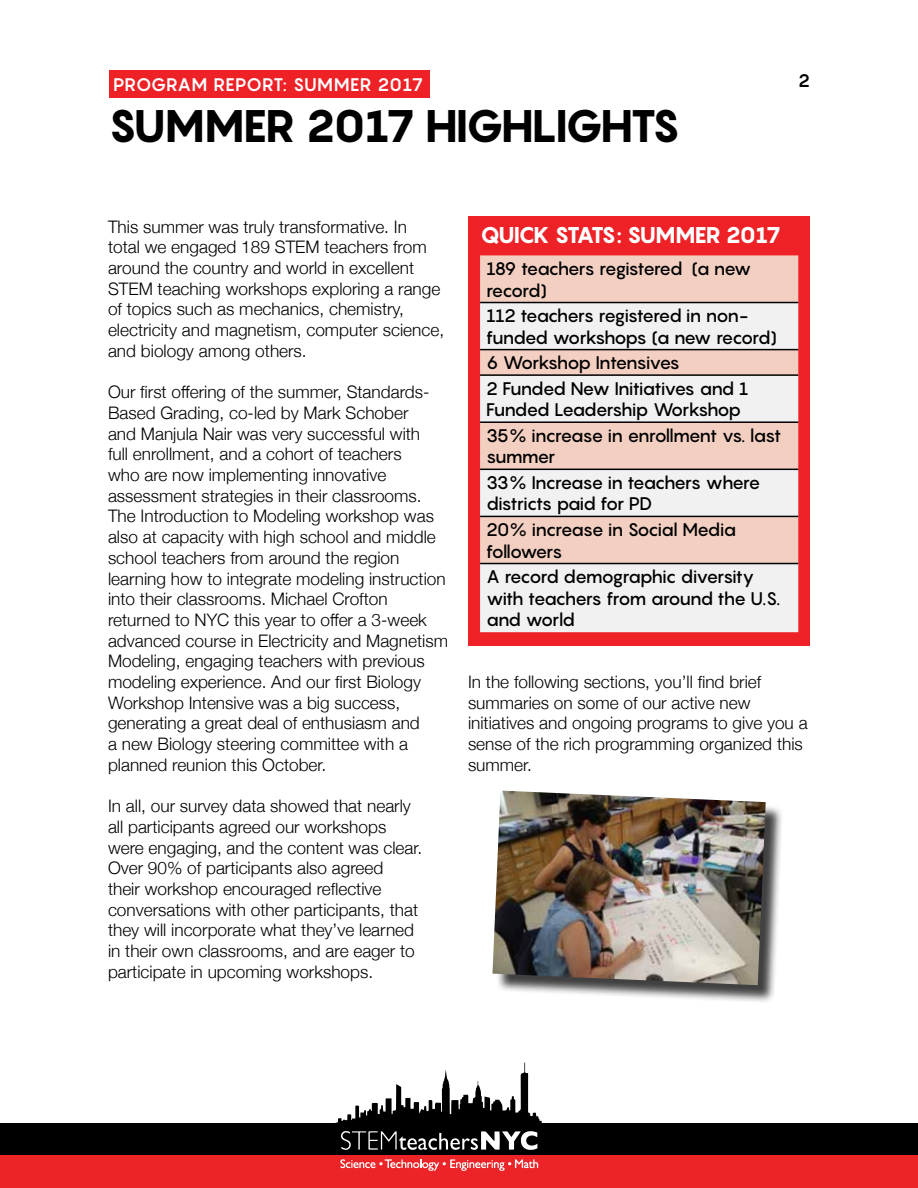
<style>
.page{position:relative;width:918px;height:1188px;background:#fff}
.page>*{position:absolute;margin:0;border:0;box-sizing:border-box;transform-origin:0 0}
.t1{font:800 45px "Pangram";letter-spacing:-.06em;color:#000}
.t2{font:800 22.5px "Pangram";letter-spacing:-.055em;color:#fff}
.t3{font:500 18px/25.5px "Pangram";letter-spacing:-.075em;color:#000}
.t4{font:500 18px/25.5px "Pangram";letter-spacing:-.055em;color:#000}
.t5{font:700 18px "Pangram";color:#fff}
.t6{font:700 18px "Pangram";color:#000}
.t7{font:300 17.25px/20.7px "Helvetica Neue";color:#000}
</style>
<div class="page">
<div style="left:0;top:1123px;width:918px;height:41px;background:#000"></div>
<div style="left:0;top:1155px;width:918px;height:33px;background:#ec2427"></div>
<svg style="left:336px;top:1062px;width:206px;height:109px"></svg>
<div style="left:110px;top:70px;width:320px;height:28px;background:#ed2126"></div>
<div style="left:468px;top:216px;width:342px;height:430px;background:#ed2126"></div>
<div style="left:480px;top:255px;width:318px;height:47px;background:#f3cfc1"></div>
<svg style="left:480px;top:303px;width:318px;height:329px;background:#f0e3de"></svg>
<hr style="left:480px;top:302px;width:318px;height:1px;background:#000">
<hr style="left:480px;top:349px;width:318px;height:1px;background:#000">
<hr style="left:480px;top:374px;width:318px;height:2px;background:#000">
<hr style="left:480px;top:421px;width:318px;height:2px;background:#000">
<hr style="left:480px;top:469px;width:318px;height:1px;background:#000">
<hr style="left:480px;top:516px;width:318px;height:1px;background:#000">
<hr style="left:480px;top:563px;width:318px;height:1px;background:#000">
<div style="left:495px;top:793px;width:289px;height:210px;background:#000;opacity:.75"></div>
<img style="left:492px;top:791px;width:274px;height:194px">
<p class="t5" style="left:113px;top:73px;width:312px">PROGRAM REPORT: SUMMER 2017</p>
<p class="t6" style="left:798px;top:69px;width:13px">2</p>
<h1 class="t1" style="left:108px;top:96px;width:32px">SUMMER</h1>
<h1 class="t1" style="left:305px;top:96px;width:147px">2017 HIGH</h1>
<h1 class="t1" style="left:531px;top:96px;width:49px">LIGHTS</h1>
<p class="t7" style="left:108px;top:215px;width:338px">This summer was truly transformative. In<br>total we engaged 189 STEM teachers from around the country and world in excellent STEM teaching workshops exploring a range of topics such as mechanics, chemistry, electricity and magnetism, computer science, and biology among others.</p>
<p class="t7" style="left:108px;top:381px;width:342px">Our first offering of the summer, Standards-Based Grading, co-led by Mark Schober<br>and Manjula Nair was very successful with<br>full enrollment, and a cohort of teachers<br>who are now implementing innovative assessment strategies in their classrooms.<br>The Introduction to Modeling workshop was also at capacity with high school and middle school teachers from around the region learning how to integrate modeling instruction into their classrooms. Michael Crofton returned to NYC this year to offer a 3-week advanced course in Electricity and Magnetism Modeling, engaging teachers with previous modeling experience. And our first Biology Workshop Intensive was a big success, generating a great deal of enthusiasm and<br>a new Biology steering committee with a planned reunion this October.</p>
<p class="t7" style="left:108px;top:795px;width:316px">In all, our survey data showed that nearly all participants agreed our workshops were engaging, and the content was clear.<br>Over 90% of participants also agreed<br>their workshop encouraged reflective conversations with other participants, that they will incorporate what they’ve learned in their own classrooms, and are eager to participate in upcoming workshops.</p>
<h2 class="t2" style="left:480px;top:221px;width:88px">QUICK STATS</h2>
<h2 class="t2" style="left:616px;top:221px;width:28px">: SUMMER</h2>
<h2 class="t2" style="left:726px;top:221px;width:56px">2017</h2>
<p class="t3" style="left:486px;top:257px;width:267px;line-height:21.6px">189 teachers registered (a new record)</p>
<p class="t3" style="left:486px;top:305px;width:293px;line-height:21.6px">112 teachers registered in non&shy;funded workshops (a new record)</p>
<p class="t3" style="left:486px;top:350px;width:264px">6 Workshop Intensives<br>2 Funded New Initiatives and 1</p>
<p class="t3" style="left:486px;top:397px;width:297px">Funded Leadership Workshop<br>35% increase in enrollment vs. last</p>
<p class="t3" style="left:486px;top:444px;width:276px">summer<br>33% Increase in teachers where</p>
<p class="t4" style="left:486px;top:491px;width:252px">districts paid for PD<br>20% increase in Social Media</p>
<p class="t3" style="left:486px;top:538px;width:270px">followers<br>A record demographic diversity</p>
<p class="t3" style="left:486px;top:587px;width:296px;line-height:21.6px">with teachers from around the U.S. and world</p>
<p class="t7" style="left:468px;top:670px;width:341px">In the following sections, you’ll find brief summaries on some of our active new initiatives and ongoing programs to give you a sense of the rich programming organized this summer.</p>
</div>
